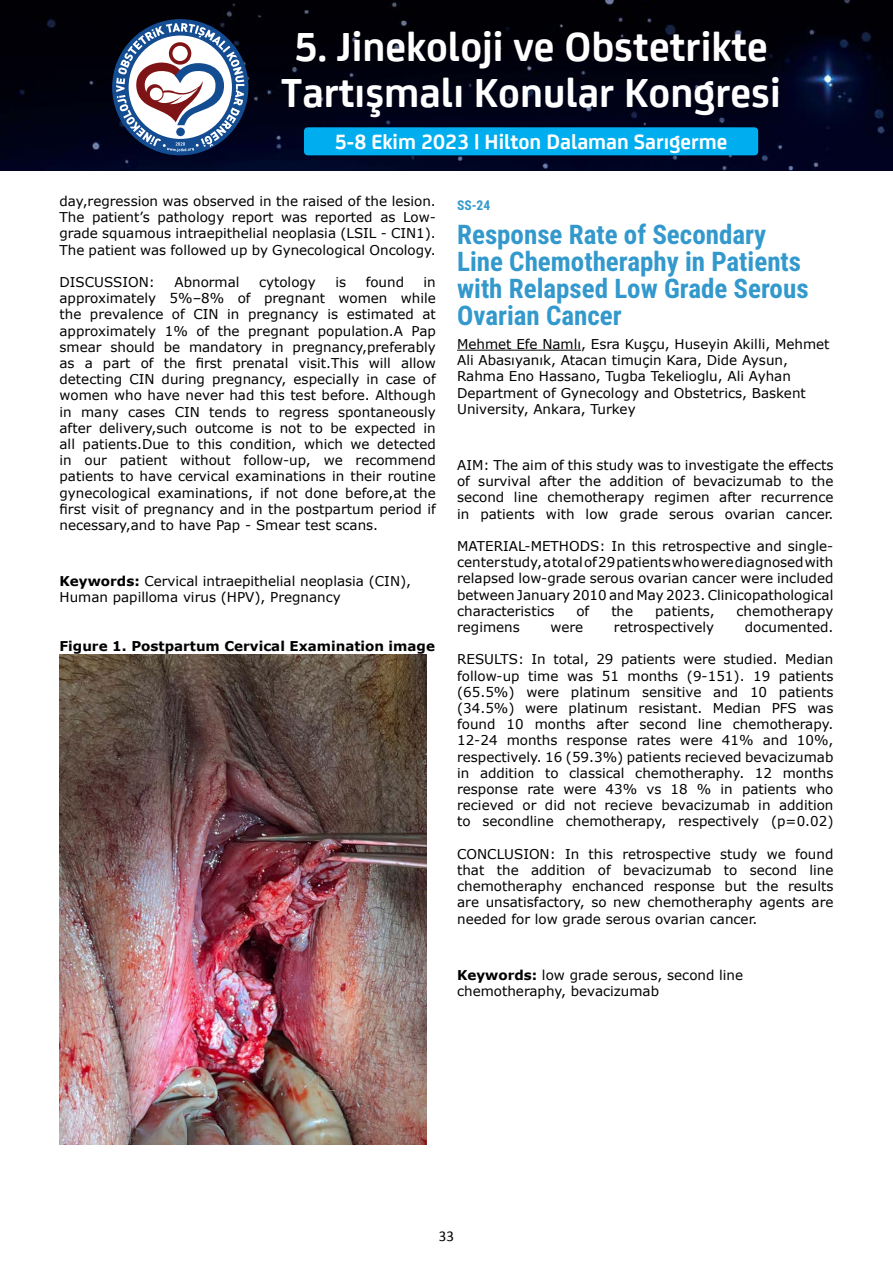
<style>
.page{position:relative;width:893px;height:1263px;background:#fff}
.page>*{position:absolute;margin:0;border:0;box-sizing:border-box;transform-origin:0 0}
.t1{font:700 43.65px/46px "FS Joey";color:#fff}
.t2{font:700 27px/27px "Roboto Condensed";color:#39c}
.t3{font:700 22.2px "FS Joey";color:#fff}
.t4{font:15px "Calibri";color:#000}
.t5{font:13.5px/16.2px "Verdana";color:#000;text-align:justify}
.t6{font:700 13.5px "Verdana";color:#000}
.t7{font:700 13.5px "Roboto Condensed";color:#39c}
.s1{font-weight:700}
</style>
<div class="page">
<img style="left:0;top:0;width:893px;height:171px">
<div style="left:112px;top:19px;width:136px;height:136px;background:#134c91;border-radius:50%"></div>
<svg style="left:116px;top:23px;width:128px;height:129px"></svg>
<div style="left:304px;top:127px;width:454px;height:28px;background:#00aeef;border-radius:4px"></div>
<img style="left:60px;top:654px;width:367px;height:490px">
<hr style="left:457px;top:350px;width:124px;height:1px;background:#000">
<h1 class="t1" style="left:281px;top:20px;width:501px">5. Jinekoloji ve Obstetrikte<br>Tartışmalı Konular Kongresi</h1>
<h3 class="t3" style="left:335px;top:125px;width:394px">5-8 Ekim 2023 | Hilton Dalaman Sarıgerme</h3>
<p class="t5" style="left:60px;top:193px;width:378px">day,regression was observed in the raised of the lesion.<br>The patient’s pathology report was reported as Low&shy;grade squamous intraepithelial neoplasia (LSIL - CIN1).<br>The patient was followed up by Gynecological Oncology.</p>
<p class="t5" style="left:60px;top:274px;width:97px">DISCUSSION:</p>
<p class="t5" style="left:174px;top:274px;width:67px">Abnormal</p>
<p class="t5" style="left:259px;top:274px;width:58px">cytology</p>
<p class="t5" style="left:335px;top:274px;width:12px">is</p>
<p class="t5" style="left:366px;top:274px;width:40px">found</p>
<p class="t5" style="left:60px;top:274px;width:378px;text-indent:364px">in approximately 5%–8% of pregnant women while the prevalence of CIN in pregnancy is estimated at approximately 1% of the pregnant population.A Pap smear should be mandatory in pregnancy,preferably as a part of the first prenatal visit.This will allow detecting CIN during pregnancy, especially in case of women who have never had this test before. Although in many cases CIN tends to regress spontaneously after delivery,such outcome is not to be expected in all patients.Due to this condition, which we detected in our patient without follow-up, we recommend patients to have cervical examinations in their routine gynecological examinations, if not done before,at the first visit of pregnancy and in the postpartum period if necessary,and to have Pap - Smear test scans.</p>
<p class="t5" style="left:60px;top:573px;width:353px"><span class="s1">Keywords:</span> Cervical intraepithelial neoplasia (CIN),<br>Human papilloma virus (HPV), Pregnancy</p>
<p class="t6" style="left:60px;top:637px;width:377px">Figure 1. Postpartum Cervical Examination image</p>
<p class="t7" style="left:457px;top:195px;width:35px">SS-24</p>
<h2 class="t2" style="left:457px;top:220px;width:353px">Response Rate of Secondary<br>Line Chemotheraphy in Patients with Relapsed Low Grade Serous<br>Ovarian Cancer</h2>
<p class="t5" style="left:457px;top:336px;width:374px;text-align:left">Mehmet Efe Namlı, Esra Kuşçu, Huseyin Akilli, Mehmet Ali Abasıyanık, Atacan timuçin Kara, Dide Aysun, Rahma Eno Hassano, Tugba Tekelioglu, Ali Ayhan Department of Gynecology and Obstetrics, Baskent University, Ankara, Turkey</p>
<p class="t5" style="left:457px;top:457px;width:378px">AIM: The aim of this study was to investigate the effects of survival after the addition of bevacizumab to the second line chemotherapy regimen after recurrence in patients with low grade serous ovarian cancer.</p>
<p class="t5" style="left:457px;top:538px;width:378px">MATERIAL-METHODS: In this retrospective and single&shy;center study, a total of 29 patients who were diagnosed with relapsed low-grade serous ovarian cancer were included between January 2010 and May 2023. Clinicopathological characteristics</p>
<p class="t5" style="left:576px;top:603px;width:14px">of</p>
<p class="t5" style="left:611px;top:603px;width:23px">the</p>
<p class="t5" style="left:655px;top:603px;width:61px">patients,</p>
<p class="t5" style="left:737px;top:603px;width:98px">chemotherapy</p>
<p class="t5" style="left:457px;top:619px;width:64px">regimens</p>
<p class="t5" style="left:550px;top:619px;width:34px">were</p>
<p class="t5" style="left:614px;top:619px;width:102px">retrospectively</p>
<p class="t5" style="left:745px;top:619px;width:90px">documented.</p>
<p class="t5" style="left:457px;top:651px;width:378px">RESULTS: In total, 29 patients were studied. Median follow-up time was 51 months (9-151). 19 patients (65.5%) were platinum sensitive and 10 patients (34.5%) were platinum resistant. Median PFS was found 10 months after second line chemotherapy.<br>12-24 months response rates were 41% and 10%, respectively. 16 (59.3%) patients recieved bevacizumab in addition to classical chemotheraphy. 12 months response rate were 43% vs 18 % in patients who recieved or did not recieve bevacizumab in addition to secondline chemotherapy, respectively (p=0.02)</p>
<p class="t5" style="left:457px;top:846px;width:378px">CONCLUSION: In this retrospective study we found that the addition of bevacizumab to second line chemotheraphy enchanced response but the results are unsatisfactory, so new chemotheraphy agents are needed for low grade serous ovarian cancer.</p>
<p class="t5" style="left:457px;top:967px;width:288px"><span class="s1">Keywords:</span> low grade serous, second line chemotheraphy, bevacizumab</p>
<p class="t4" style="left:439px;top:1226px;width:17px">33</p>
</div>
